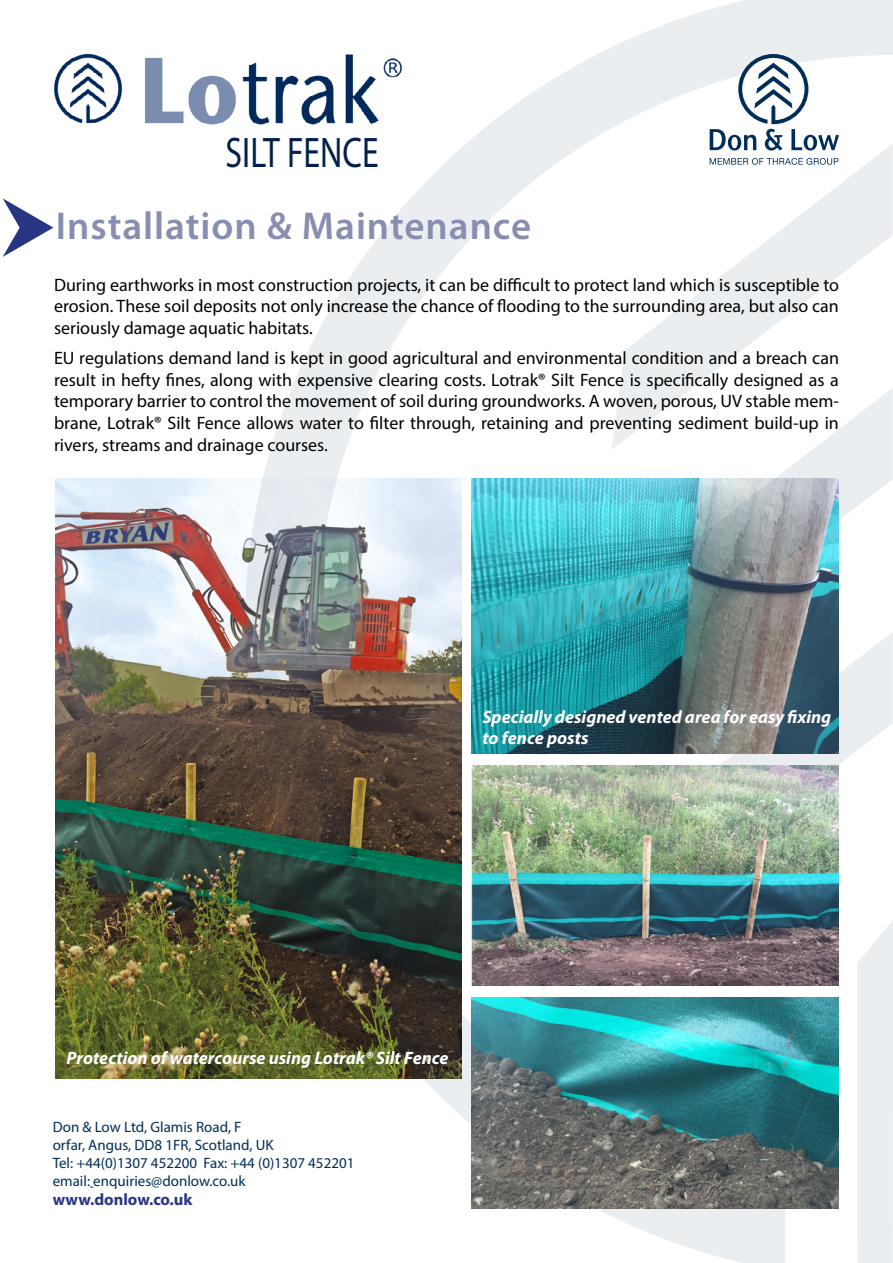
<style>
.page{position:relative;width:893px;height:1263px;background:#fff}
.page>*{position:absolute;margin:0;border:0;box-sizing:border-box;transform-origin:0 0}
.t1{font:42.9px "Myriad Pro";color:#03204b;scale:.79 1}
.t2{font:600 39px "Myriad Pro";letter-spacing:.025em;color:#878eaf}
.t3{font:18px/21.6px "Myriad Pro";color:#000;text-align:justify}
.t4{font:italic 700 18px/21.6px "Myriad Pro";color:#fff}
.t5{font:700 16.5px "Myriad Pro";color:#283583}
.t6{font:15px/18px "Myriad Pro";color:#002d59}
</style>
<div class="page">
<img style="left:56px;top:478px;width:188px;height:600px">
<img style="left:244px;top:0;width:649px;height:1263px">
<svg style="left:611px;top:143px;width:282px;height:245px"></svg>
<div style="left:857px;top:990px;width:36px;height:273px;background:#ebeef1"></div>
<img style="left:577px;top:388px;width:316px;height:244px">
<svg style="left:542px;top:632px;width:351px;height:358px"></svg>
<img style="left:54px;top:47px;width:358px;height:83px">
<svg style="left:710px;top:158px;width:128px;height:7px"></svg>
<svg style="left:710px;top:54px;width:129px;height:97px"></svg>
<img style="left:472px;top:997px;width:367px;height:212px">
<img style="left:472px;top:765px;width:367px;height:221px">
<h1 class="t1" style="left:226px;top:126px;width:195px">SILT FENCE</h1>
<h2 class="t2" style="left:56px;top:201px;width:477px">Installation &amp; Maintenance</h2>
<p class="t3" style="left:54px;top:274px;width:787px">During earthworks in most construction projects, it can be difficult to protect land which is susceptible to erosion. These soil deposits not only increase the chance of flooding to the surrounding area, but also can seriously damage aquatic habitats.</p>
<p class="t3" style="left:54px;top:347px;width:786px">EU regulations demand land is kept in good agricultural and environmental condition and a breach can result in hefty fines, along with expensive clearing costs. Lotrak® Silt Fence is specifically designed as a temporary barrier to control the movement of soil during groundworks. A woven, porous, UV stable mem&shy;brane, Lotrak® Silt Fence allows water to filter through, retaining and preventing sediment build-up in rivers, streams and drainage courses.</p>
<p class="t4" style="left:482px;top:705px;width:350px">Specially designed vented area for easy fixing to fence posts</p>
<p class="t4" style="left:66px;top:1046px;width:384px">Protection of watercourse using Lotrak® Silt Fence</p>
<p class="t6" style="left:53px;top:1117px;width:303px">Don &amp; Low Ltd, Glamis Road, F<br>orfar, Angus, DD8 1FR, Scotland, UK<br>Tel: +44(0)1307 452200 Fax: +44 (0)1307 452201 email: enquiries@donlow.co.uk</p>
<p class="t5" style="left:53px;top:1189px;width:141px">www.donlow.co.uk</p>
</div>
